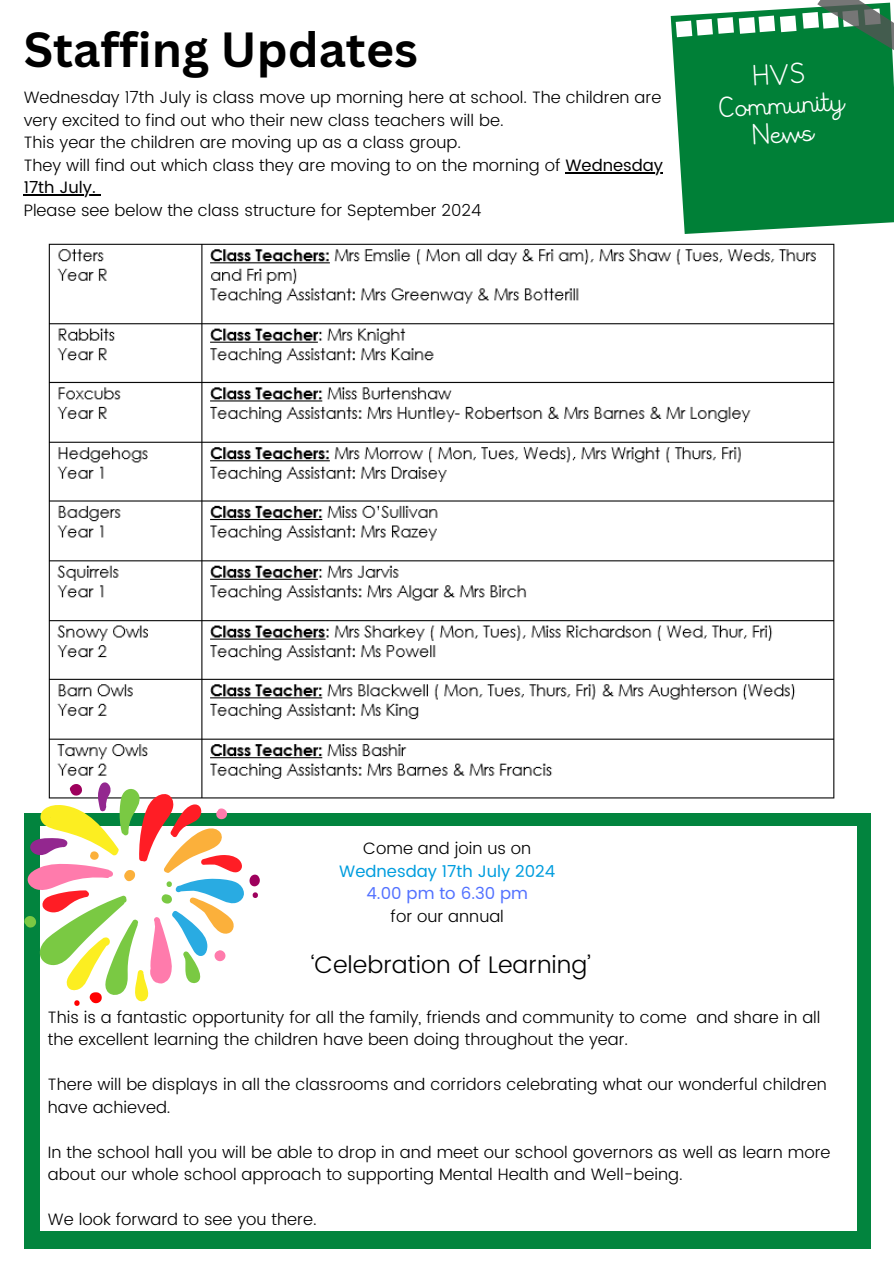
<style>
.page{position:relative;width:894px;height:1264px;background:#fff}
.page>*{position:absolute;margin:0;border:0;box-sizing:border-box;transform-origin:0 0}
.t1{font:700 48px "Canva Sans";color:#000}
.t2{font:29.4px/29.2px "Letter join Plus 38";color:#fff;text-align:center}
.t3{font:300 24px "Poppins";color:#000}
.t4{font:300 16.5px/22.5px "Poppins";color:#000}
.t5{font:16.5px "Poppins";color:#009dde}
.t6{font:16.5px "Poppins";color:#5271ff}
.s1{font-weight:400}
</style>
<div class="page">
<svg style="left:670px;top:7px;width:223px;height:227px;background:#1c8e4d"></svg>
<svg style="left:817px;top:0;width:76px;height:51px;background:#448460"></svg>
<div style="left:24px;top:813px;width:846px;height:435px;background:#02843e"></div>
<div style="left:40px;top:826px;width:816px;height:404px;background:#fff"></div>
<img style="left:48px;top:243px;width:787px;height:556px">
<svg style="left:24px;top:782px;width:236px;height:223px"></svg>
<hr style="left:565px;top:172px;width:98px;height:1px;background:#000">
<hr style="left:24px;top:195px;width:72px;height:1px;background:#000">
<h2 class="t1" style="left:24px;top:15px;width:395px">Staffing Updates</h2>
<p class="t4" style="left:24px;top:86px;width:639px">Wednesday 17th July is class move up morning here at school. The children are very excited to find out who their new class teachers will be.</p>
<p class="t4" style="left:24px;top:131px;width:438px">This year the children are moving up as a class group.</p>
<p class="t4" style="left:24px;top:154px;width:640px">They will find out which class they are moving to on the morning of <span class="s1">Wednesday</span></p>
<p class="t4" style="left:24px;top:176px;width:459px"><span class="s1">17th July.<br></span>Please see below the class structure for September 2024</p>
<h1 class="t2" style="left:715px;top:65px;width:127px;rotate:-3deg">HVS<br>Community<br>News</h1>
<p class="t4" style="left:363px;top:837px;width:169px">Come and join us on</p>
<p class="t5" style="left:339px;top:861px;width:217px">Wednesday 17th July 2024</p>
<p class="t6" style="left:366px;top:883px;width:163px">4.00 pm to 6.30 pm</p>
<p class="t4" style="left:390px;top:904px;width:115px">for our annual</p>
<p class="t3" style="left:311px;top:951px;width:281px">‘Celebration of Learning’</p>
<h3 class="t4" style="left:48px;top:1005px;width:773px">This is a fantastic opportunity for all the family, friends and community to come and share in all the excellent learning the children have been doing throughout the year.</h3>
<p class="t4" style="left:48px;top:1073px;width:780px">There will be displays in all the classrooms and corridors celebrating what our wonderful children have achieved.</p>
<p class="t4" style="left:48px;top:1140px;width:783px">In the school hall you will be able to drop in and meet our school governors as well as learn more about our whole school approach to supporting Mental Health and Well-being.</p>
<p class="t4" style="left:48px;top:1208px;width:270px">We look forward to see you there.</p>
</div>
